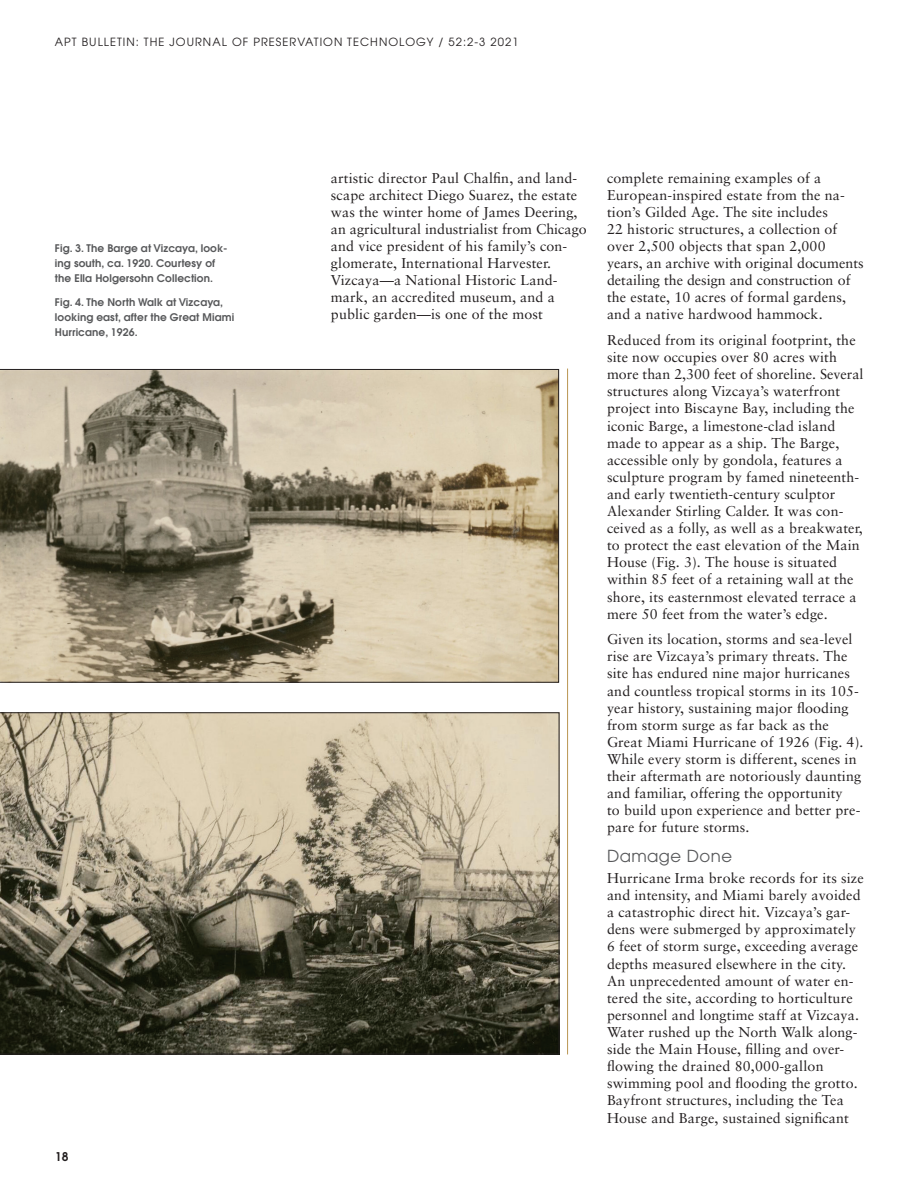
<style>
.page{position:relative;width:920px;height:1190px;background:#fff}
.page>*{position:absolute;margin:0;border:0;box-sizing:border-box;transform-origin:0 0}
.t1{font:16.5px "Avant Garde";letter-spacing:.03em;color:#57585a}
.t2{font:14.25px/17.1px "Sabon";letter-spacing:.01em;color:#231f20}
.t3{font:600 12px "Avant Garde";color:#231f20}
.t4{font:11.25px "Avant Garde";letter-spacing:.09em;color:#231f20}
.t5{font:600 10.5px/15px "Avant Garde";letter-spacing:.01em;color:#57585a}
</style>
<div class="page">
<svg style="left:0;top:712px;width:559px;height:342px;background:#8c846f"></svg>
<svg style="left:0;top:369px;width:559px;height:314px;background:#aea38c"></svg>
<hr style="left:567px;top:368px;width:1px;height:686px;background:#b99652">
<p class="t4" style="left:55px;top:35px;width:465px">APT BULLETIN: THE JOURNAL OF PRESERVATION TECHNOLOGY / 52:2-3 2021</p>
<p class="t5" style="left:55px;top:241px;width:174px">Fig. 3. The Barge at Vizcaya, look&shy;ing south, ca. 1920. Courtesy of the Ella Holgersohn Collection.</p>
<p class="t5" style="left:55px;top:294px;width:181px">Fig. 4. The North Walk at Vizcaya, looking east, after the Great Miami<br>Hurricane, 1926.</p>
<p class="t3" style="left:55px;top:1148px;width:15px">18</p>
<p class="t2" style="left:331px;top:169px;width:257px">artistic director Paul Chalfin, and land&shy;scape architect Diego Suarez, the estate was the winter home of James Deering, an agricultural industrialist from Chicago and vice president of his family’s con&shy;glomerate, International Harvester.<br>Vizcaya—a National Historic Land&shy;mark, an accredited museum, and a public garden—is one of the most</p>
<p class="t2" style="left:607px;top:169px;width:258px">complete remaining examples of a European-inspired estate from the na&shy;tion’s Gilded Age. The site includes<br>22 historic structures, a collection of over 2,500 objects that span 2,000 years, an archive with original documents detailing the design and construction of the estate, 10 acres of formal gardens, and a native hardwood hammock.</p>
<p class="t2" style="left:607px;top:331px;width:258px">Reduced from its original footprint, the site now occupies over 80 acres with more than 2,300 feet of shoreline. Several structures along Vizcaya’s waterfront project into Biscayne Bay, including the iconic Barge, a limestone-clad island made to appear as a ship. The Barge, accessible only by gondola, features a sculpture program by famed nineteenth&shy;and early twentieth-century sculptor Alexander Stirling Calder. It was con&shy;ceived as a folly, as well as a breakwater, to protect the east elevation of the Main House (Fig. 3). The house is situated within 85 feet of a retaining wall at the shore, its easternmost elevated terrace a mere 50 feet from the water’s edge.</p>
<p class="t2" style="left:607px;top:631px;width:258px">Given its location, storms and sea-level rise are Vizcaya’s primary threats. The site has endured nine major hurricanes and countless tropical storms in its 105- year history, sustaining major flooding from storm surge as far back as the Great Miami Hurricane of 1926 (Fig. 4).<br>While every storm is different, scenes in their aftermath are notoriously daunting and familiar, offering the opportunity<br>to build upon experience and better pre&shy;pare for future storms.</p>
<p class="t1" style="left:607px;top:846px;width:127px">Damage Done</p>
<p class="t2" style="left:607px;top:869px;width:258px">Hurricane Irma broke records for its size and intensity, and Miami barely avoided a catastrophic direct hit. Vizcaya’s gar&shy;dens were submerged by approximately 6 feet of storm surge, exceeding average depths measured elsewhere in the city.<br>An unprecedented amount of water en&shy;tered the site, according to horticulture personnel and longtime staff at Vizcaya.<br>Water rushed up the North Walk along&shy;side the Main House, filling and over&shy;flowing the drained 80,000-gallon swimming pool and flooding the grotto.<br>Bayfront structures, including the Tea House and Barge, sustained significant</p>
</div>
